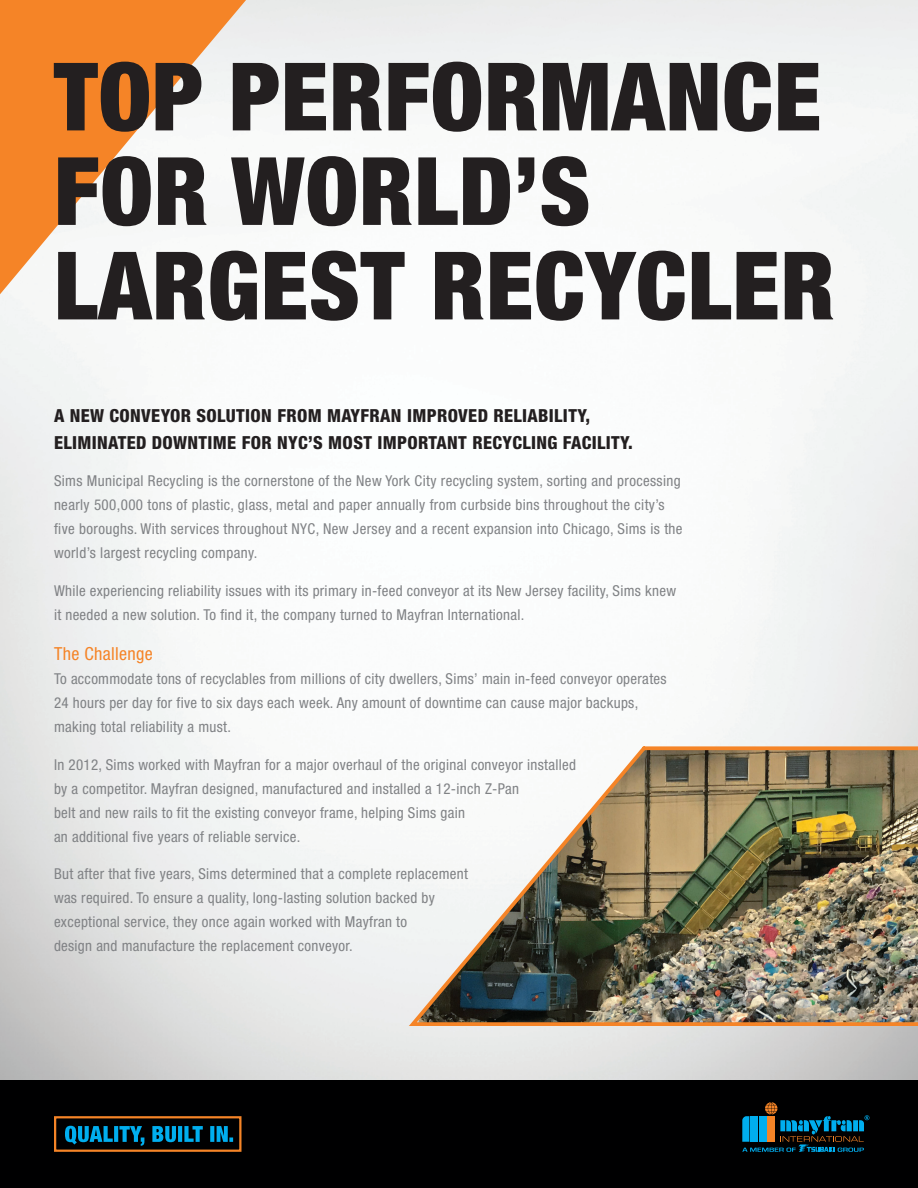
<style>
.page{position:relative;width:918px;height:1188px;background:#fff}
.page>*{position:absolute;margin:0;border:0;box-sizing:border-box;transform-origin:0 0}
.t1{font:900 condensed 94.5px/94.5px "Helvetica Neue";letter-spacing:.01em;color:#231f20}
.t2{font:800 condensed 18px/27px "Helvetica Neue";letter-spacing:.02em;color:#231f20}
.t3{font:condensed 18px "Helvetica Neue";letter-spacing:.02em;color:#f58427}
.t4{font:condensed 15px/24px "Helvetica Neue";letter-spacing:.02em;color:#808285}
</style>
<div class="page">
<div style="left:0;top:1080px;width:918px;height:108px;background:#000001"></div>
<div style="left:54px;top:1116px;width:188px;height:36px;border:2px solid #f58427"></div>
<svg style="left:65px;top:1126px;width:168px;height:20px"></svg>
<svg style="left:742px;top:1102px;width:127px;height:50px"></svg>
<svg style="left:0;top:0;width:246px;height:294px;fill:#f58427"></svg>
<img style="left:405px;top:743px;width:513px;height:285px">
<h1 class="t1" style="left:54px;top:48px;width:782px">TOP PERFORMANCE<br>FOR WORLD’S<br>LARGEST RECYCLER</h1>
<p class="t2" style="left:54px;top:401px;width:580px">A NEW CONVEYOR SOLUTION FROM MAYFRAN IMPROVED RELIABILITY,<br>ELIMINATED DOWNTIME FOR NYC’S MOST IMPORTANT RECYCLING FACILITY.</p>
<p class="t4" style="left:54px;top:469px;width:630px">Sims Municipal Recycling is the cornerstone of the New York City recycling system, sorting and processing nearly 500,000 tons of plastic, glass, metal and paper annually from curbside bins throughout the city’s five boroughs. With services throughout NYC, New Jersey and a recent expansion into Chicago, Sims is the world’s largest recycling company.</p>
<p class="t4" style="left:54px;top:578px;width:624px">While experiencing reliability issues with its primary in-feed conveyor at its New Jersey facility, Sims knew it needed a new solution. To find it, the company turned to Mayfran International.</p>
<p class="t3" style="left:54px;top:643px;width:100px">The Challenge</p>
<p class="t4" style="left:54px;top:667px;width:614px">To accommodate tons of recyclables from millions of city dwellers, Sims’ main in-feed conveyor operates<br>24 hours per day for five to six days each week. Any amount of downtime can cause major backups, making total reliability a must.</p>
<p class="t4" style="left:54px;top:752px;width:524px">In 2012, Sims worked with Mayfran for a major overhaul of the original conveyor installed by a competitor. Mayfran designed, manufactured and installed a 12-inch Z-Pan<br>belt and new rails to fit the existing conveyor frame, helping Sims gain<br>an additional five years of reliable service.</p>
<p class="t4" style="left:54px;top:862px;width:415px">But after that five years, Sims determined that a complete replacement was required. To ensure a quality, long-lasting solution backed by exceptional service, they once again worked with Mayfran to<br>design and manufacture the replacement conveyor.</p>
</div>
